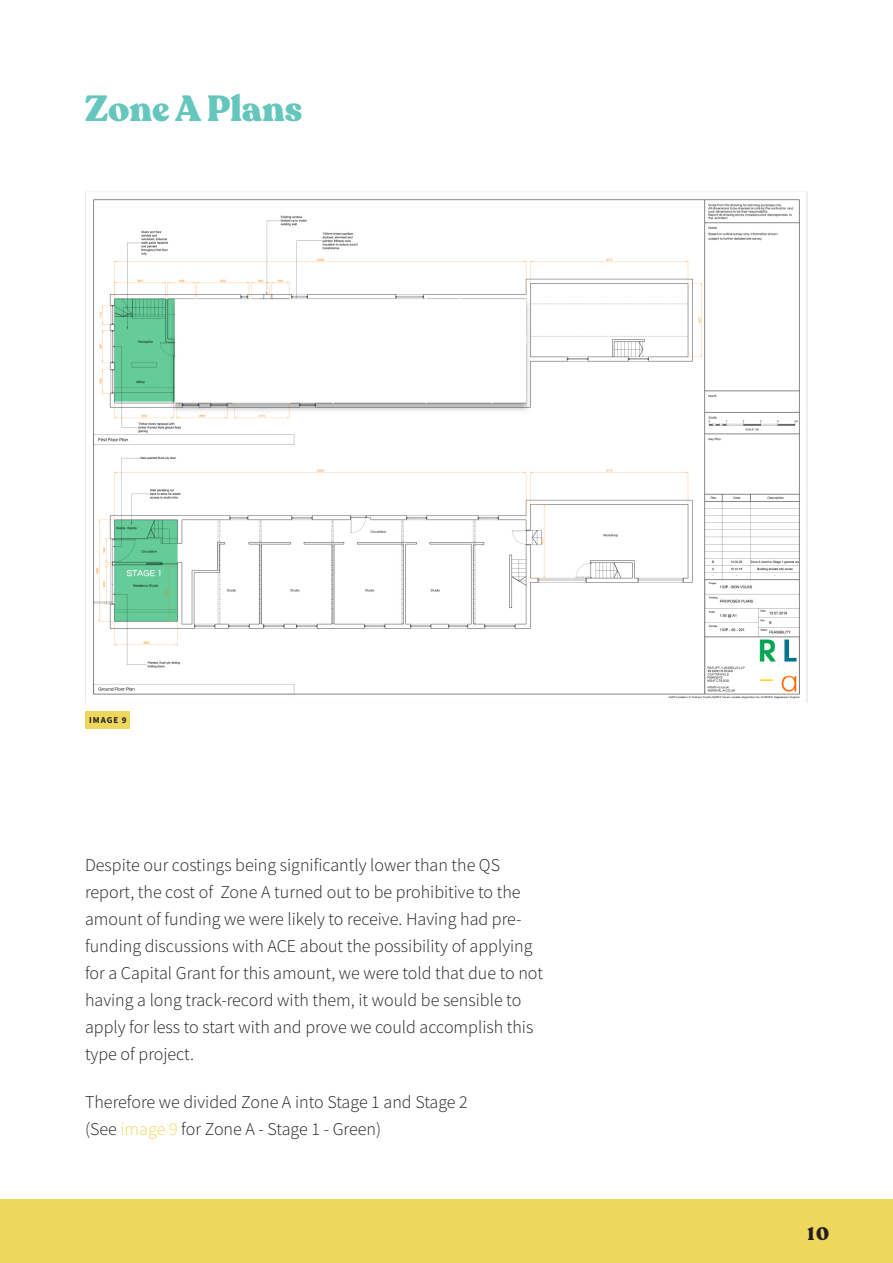
<style>
.page{position:relative;width:893px;height:1263px;background:#fff}
.page>*{position:absolute;margin:0;border:0;box-sizing:border-box;transform-origin:0 0}
.Headings{font:900 36px "Recoleta";color:#65c6bd}
.Body_12{font:300 18px/27px "Source Sans Pro";color:#231f20}
.t1{font:900 18px "Recoleta";color:#231f20}
.Image_No{font:700 9px "Source Sans Pro";letter-spacing:.1em;color:#231f20}
.s1{color:#eed75d}
</style>
<div class="page">
<div style="left:0;top:1199px;width:893px;height:64px;background:#eed75d"></div>
<img style="left:85px;top:191px;width:723px;height:511px">
<div style="left:85px;top:711px;width:45px;height:18px;background:#eed75d"></div>
<p class="Headings" style="left:85px;top:85px;width:219px">Zone A Plans</p>
<p class="Image_No" style="left:89px;top:713px;width:39px">IMAGE 9</p>
<p class="Body_12" style="left:85px;top:852px;width:459px">Despite our costings being significantly lower than the QS report, the cost of Zone A turned out to be prohibitive to the amount of funding we were likely to receive. Having had pre&shy;funding discussions with ACE about the possibility of applying for a Capital Grant for this amount, we were told that due to not having a long track-record with them, it would be sensible to apply for less to start with and prove we could accomplish this type of project.</p>
<p class="Body_12" style="left:85px;top:1089px;width:384px">Therefore we divided Zone A into Stage 1 and Stage 2 (See <span class="s1">image 9</span> for Zone A - Stage 1 - Green)</p>
<p class="t1" style="left:808px;top:1222px;width:23px">10</p>
</div>
